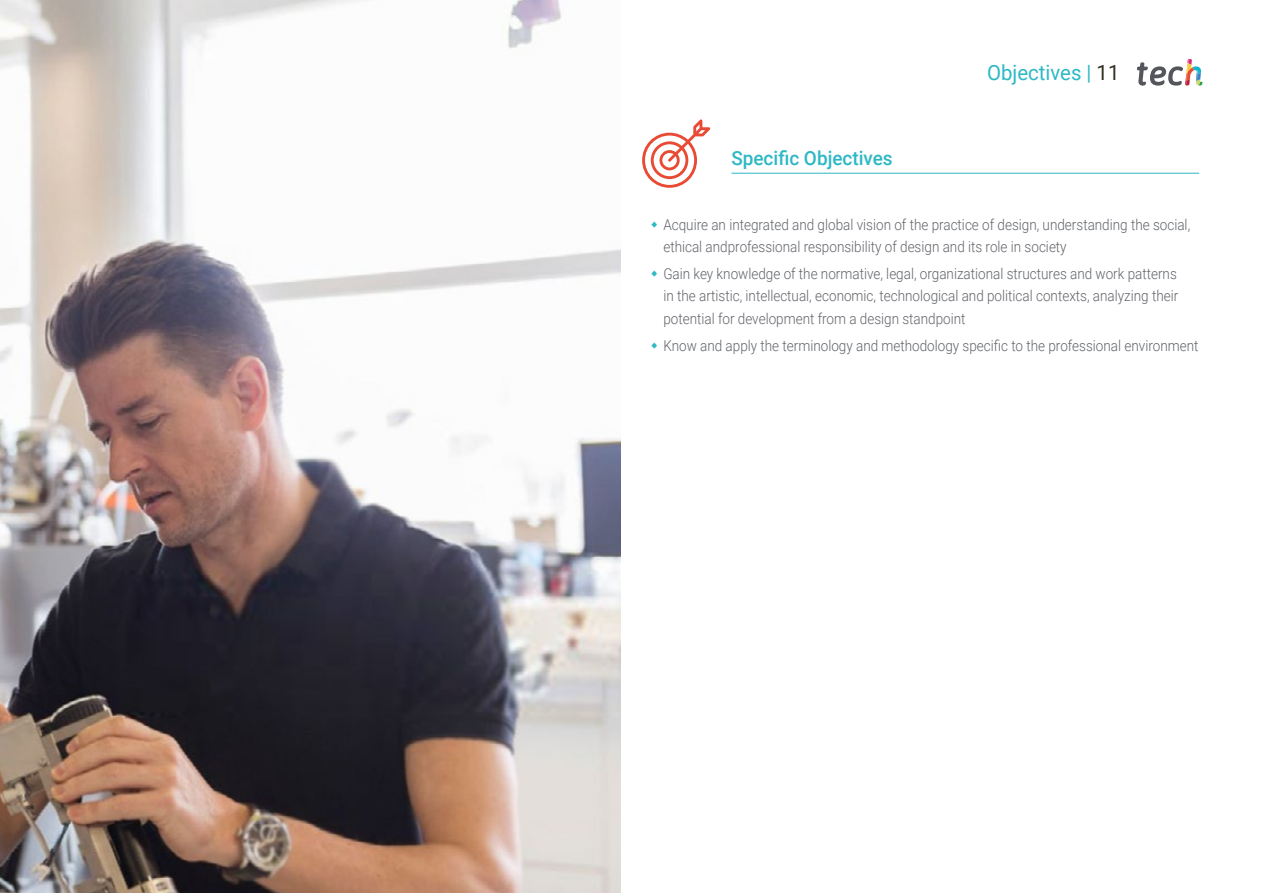
<style>
.page{position:relative;width:1263px;height:893px;background:#fff}
.page>*{position:absolute;margin:0;border:0;box-sizing:border-box;transform-origin:0 0}
.t1{font:21px "Roboto";color:#2db8c5}
.t2{font:500 19.5px "Roboto";color:#2db8c5}
.t3{font:300 15px/22.5px "Roboto";color:#61646a;scale:.9 1}
.s1{color:#312e20}
</style>
<div class="page">
<hr style="left:731px;top:173px;width:468px;height:1px;background:#2db8c5">
<svg style="left:642px;top:119px;width:68px;height:69px"></svg>
<img style="left:0;top:0;width:621px;height:893px">
<svg style="left:1137px;top:59px;width:65px;height:27px"></svg>
<h2 class="t2" style="left:731px;top:144px;width:163px">Specific Objectives</h2>
<h1 class="t1" style="left:987px;top:57px;width:134px">Objectives | <span class="s1">11</span></h1>
<p class="t3" style="left:663px;top:213px;width:587px">Acquire an integrated and global vision of the practice of design, understanding the social, ethical andprofessional responsibility of design and its role in society</p>
<p class="t3" style="left:663px;top:262px;width:574px;text-align:justify">Gain key knowledge of the normative, legal, organizational structures and work patterns in the artistic, intellectual, economic, technological and political contexts, analyzing their potential for development from a design standpoint</p>
<p class="t3" style="left:663px;top:334px;width:596px">Know and apply the terminology and methodology specific to the professional environment</p>
</div>
